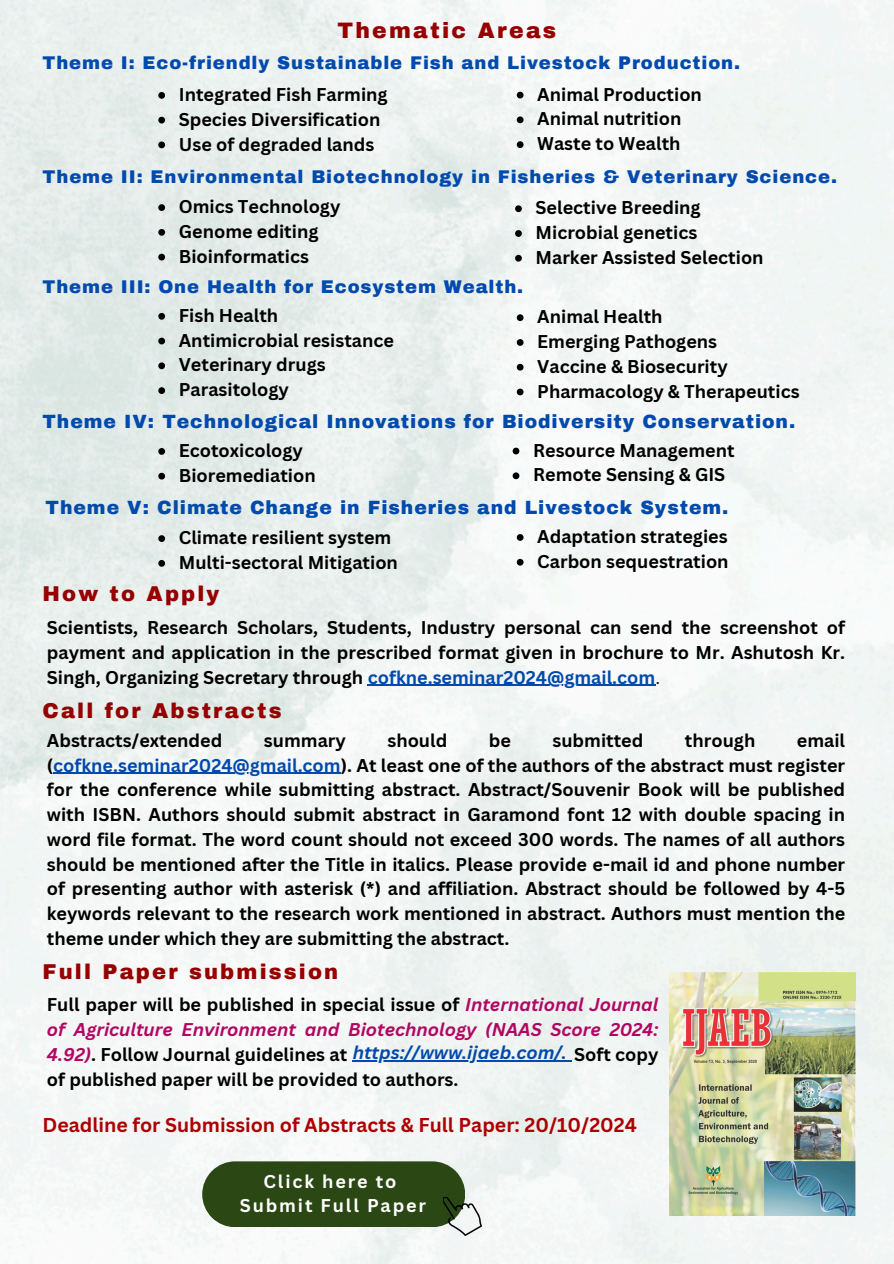
<style>
.page{position:relative;width:894px;height:1264px;background:#fff}
.page>*{position:absolute;margin:0;border:0;box-sizing:border-box;transform-origin:0 0}
.t1{font:900 21.9px "Archivo";letter-spacing:.105em;color:#960000}
.t2{font:900 21px "Archivo";letter-spacing:.105em;color:#960000}
.t3{font:700 19.5px "Canva Sans";color:#ad0000}
.t4{font:900 18.75px "Archivo";letter-spacing:.05em;color:#004aad}
.t5{font:700 18px/24.8px "Canva Sans";color:#000;text-align:justify}
.t6{font:900 18px "Archivo";letter-spacing:.05em;color:#004aad}
.t7{font:italic 700 18px/24.8px "Canva Sans";color:#b20663;text-align:justify}
.t8{font:700 18px/24.8px "Canva Sans";letter-spacing:.105em;color:#fff;text-align:center}
.t9{font:italic 700 18px "Canva Sans";color:#004aad}
.s1{color:#004aad}
.s2{font-weight:400}
.s3{font-style:normal;color:#000}
</style>
<div class="page">
<img style="left:0;top:0;width:893px;height:1263px">
<img style="left:669px;top:972px;width:185px;height:243px">
<svg style="left:158px;top:92px;width:7px;height:7px"></svg>
<svg style="left:158px;top:117px;width:7px;height:6px"></svg>
<svg style="left:158px;top:141px;width:7px;height:7px"></svg>
<svg style="left:516px;top:92px;width:7px;height:6px"></svg>
<svg style="left:516px;top:116px;width:7px;height:7px"></svg>
<svg style="left:516px;top:141px;width:7px;height:7px"></svg>
<svg style="left:158px;top:313px;width:7px;height:7px"></svg>
<svg style="left:158px;top:338px;width:7px;height:6px"></svg>
<svg style="left:158px;top:362px;width:7px;height:7px"></svg>
<svg style="left:158px;top:387px;width:7px;height:7px"></svg>
<svg style="left:516px;top:314px;width:7px;height:7px"></svg>
<svg style="left:516px;top:339px;width:7px;height:7px"></svg>
<svg style="left:516px;top:364px;width:7px;height:6px"></svg>
<svg style="left:516px;top:388px;width:7px;height:7px"></svg>
<svg style="left:158px;top:448px;width:7px;height:7px"></svg>
<svg style="left:158px;top:473px;width:7px;height:6px"></svg>
<svg style="left:512px;top:447px;width:7px;height:7px"></svg>
<svg style="left:512px;top:472px;width:7px;height:7px"></svg>
<hr style="left:378px;top:685px;width:277px;height:1px;background:#004aad">
<hr style="left:53px;top:772px;width:288px;height:1px;background:#004aad">
<svg style="left:158px;top:535px;width:7px;height:7px"></svg>
<svg style="left:158px;top:560px;width:7px;height:6px"></svg>
<svg style="left:516px;top:534px;width:7px;height:7px"></svg>
<svg style="left:516px;top:559px;width:7px;height:6px"></svg>
<svg style="left:158px;top:204px;width:7px;height:7px"></svg>
<svg style="left:158px;top:229px;width:7px;height:7px"></svg>
<svg style="left:158px;top:254px;width:7px;height:6px"></svg>
<svg style="left:515px;top:205px;width:6px;height:7px"></svg>
<svg style="left:515px;top:230px;width:6px;height:7px"></svg>
<svg style="left:515px;top:255px;width:6px;height:7px"></svg>
<div style="left:202px;top:1161px;width:263px;height:66px;background:#2a4714"></div>
<hr style="left:352px;top:1060px;width:215px;height:1px;background:#004aad">
<img style="left:444px;top:1197px;width:38px;height:37px">
<p class="t1" style="left:337px;top:18px;width:220px">Thematic Areas</p>
<p class="t6" style="left:42px;top:53px;width:699px">Theme I: Eco-friendly Sustainable Fish and Livestock Production.</p>
<p class="t5" style="left:179px;top:82px;width:210px">Integrated Fish Farming</p>
<p class="t5" style="left:179px;top:106px;width:203px">Species Diversification</p>
<p class="t5" style="left:179px;top:131px;width:197px">Use of degraded lands</p>
<p class="t5" style="left:537px;top:81px;width:166px">Animal Production</p>
<p class="t5" style="left:537px;top:106px;width:146px">Animal nutrition</p>
<p class="t5" style="left:537px;top:131px;width:145px">Waste to Wealth</p>
<h1 class="t6" style="left:42px;top:167px;width:795px">Theme II: Environmental Biotechnology in Fisheries &amp; Veterinary Science.</h1>
<p class="t5" style="left:179px;top:194px;width:163px">Omics Technology</p>
<h1 class="t5" style="left:179px;top:218px;width:141px">Genome editing</h1>
<h2 class="t5" style="left:179px;top:243px;width:132px">Bioinformatics</h2>
<h1 class="t5" style="left:535px;top:195px;width:167px">Selective Breeding</h1>
<p class="t5" style="left:535px;top:220px;width:163px">Microbial genetics</p>
<h2 class="t5" style="left:535px;top:244px;width:229px">Marker Assisted Selection</h2>
<p class="t6" style="left:42px;top:277px;width:482px">Theme III: One Health for Ecosystem Wealth.</p>
<p class="t5" style="left:179px;top:302px;width:101px">Fish Health</p>
<p class="t5" style="left:179px;top:327px;width:217px">Antimicrobial resistance</p>
<p class="t5" style="left:179px;top:352px;width:148px">Veterinary drugs</p>
<p class="t5" style="left:179px;top:377px;width:111px">Parasitology</p>
<p class="t5" style="left:537px;top:304px;width:127px">Animal Health</p>
<p class="t5" style="left:537px;top:329px;width:181px">Emerging Pathogens</p>
<p class="t5" style="left:537px;top:353px;width:192px">Vaccine &amp; Biosecurity</p>
<p class="t5" style="left:537px;top:378px;width:264px">Pharmacology &amp; Therapeutics</p>
<p class="t4" style="left:42px;top:411px;width:754px">Theme IV: Technological Innovations for Biodiversity Conservation.</p>
<p class="t5" style="left:179px;top:437px;width:126px">Ecotoxicology</p>
<p class="t5" style="left:179px;top:462px;width:138px">Bioremediation</p>
<p class="t5" style="left:533px;top:437px;width:203px">Resource Management</p>
<p class="t5" style="left:533px;top:462px;width:194px">Remote Sensing &amp; GIS</p>
<p class="t4" style="left:46px;top:497px;width:684px">Theme V: Climate Change in Fisheries and Livestock System.</p>
<p class="t5" style="left:179px;top:525px;width:214px">Climate resilient system</p>
<p class="t5" style="left:179px;top:549px;width:220px">Multi-sectoral Mitigation</p>
<p class="t5" style="left:537px;top:523px;width:192px">Adaptation strategies</p>
<p class="t5" style="left:537px;top:548px;width:193px">Carbon sequestration</p>
<p class="t2" style="left:42px;top:582px;width:178px">How to Apply</p>
<p class="t5" style="left:47px;top:615px;width:799px">Scientists, Research Scholars, Students, Industry personal can send the screenshot of payment and application in the prescribed format given in brochure to Mr. Ashutosh Kr.<br>Singh, Organizing Secretary through <span class="s1">cofkne.seminar2024@gmail.com</span><span class="s2">.</span></p>
<p class="t2" style="left:42px;top:699px;width:240px">Call for Abstracts</p>
<p class="t5" style="left:47px;top:727px;width:177px">Abstracts/extended</p>
<p class="t5" style="left:264px;top:727px;width:83px">summary</p>
<p class="t5" style="left:387px;top:727px;width:61px">should</p>
<p class="t5" style="left:488px;top:727px;width:24px">be</p>
<p class="t5" style="left:552px;top:727px;width:92px">submitted</p>
<p class="t5" style="left:684px;top:727px;width:72px">through</p>
<p class="t5" style="left:47px;top:727px;width:799px;text-align:right">email<br>(<span class="s1">cofkne.seminar2024@gmail.com</span>). At least one of the authors of the abstract must register</p>
<p class="t5" style="left:47px;top:777px;width:799px">for the conference while submitting abstract. Abstract/Souvenir Book will be published with ISBN. Authors should submit abstract in Garamond font 12 with double spacing in word file format. The word count should not exceed 300 words. The names of all authors should be mentioned after the Title in italics. Please provide e-mail id and phone number of presenting author with asterisk (*) and affiliation. Abstract should be followed by 4-5 keywords relevant to the research work mentioned in abstract. Authors must mention the theme under which they are submitting the abstract.</p>
<h2 class="t2" style="left:42px;top:960px;width:297px">Full Paper submission</h2>
<h2 class="t7" style="left:47px;top:991px;width:613px"><span class="s3">Full paper will be published in special issue of</span> International Journal of Agriculture Environment and Biotechnology (NAAS Score 2024:<br>4.92)<span class="s3">. Follow Journal guidelines at</span></h2>
<h2 class="t9" style="left:352px;top:1039px;width:216px">https://www.ijaeb.com/.</h2>
<h2 class="t5" style="left:574px;top:1041px;width:86px">Soft copy</h2>
<h2 class="t5" style="left:47px;top:1066px;width:413px">of published paper will be provided to authors.</h2>
<p class="t3" style="left:42px;top:1111px;width:595px">Deadline for Submission of Abstracts &amp; Full Paper: 20/10/2024</p>
<p class="t8" style="left:240px;top:1168px;width:188px">Click here to<br>Submit Full Paper</p>
</div>
